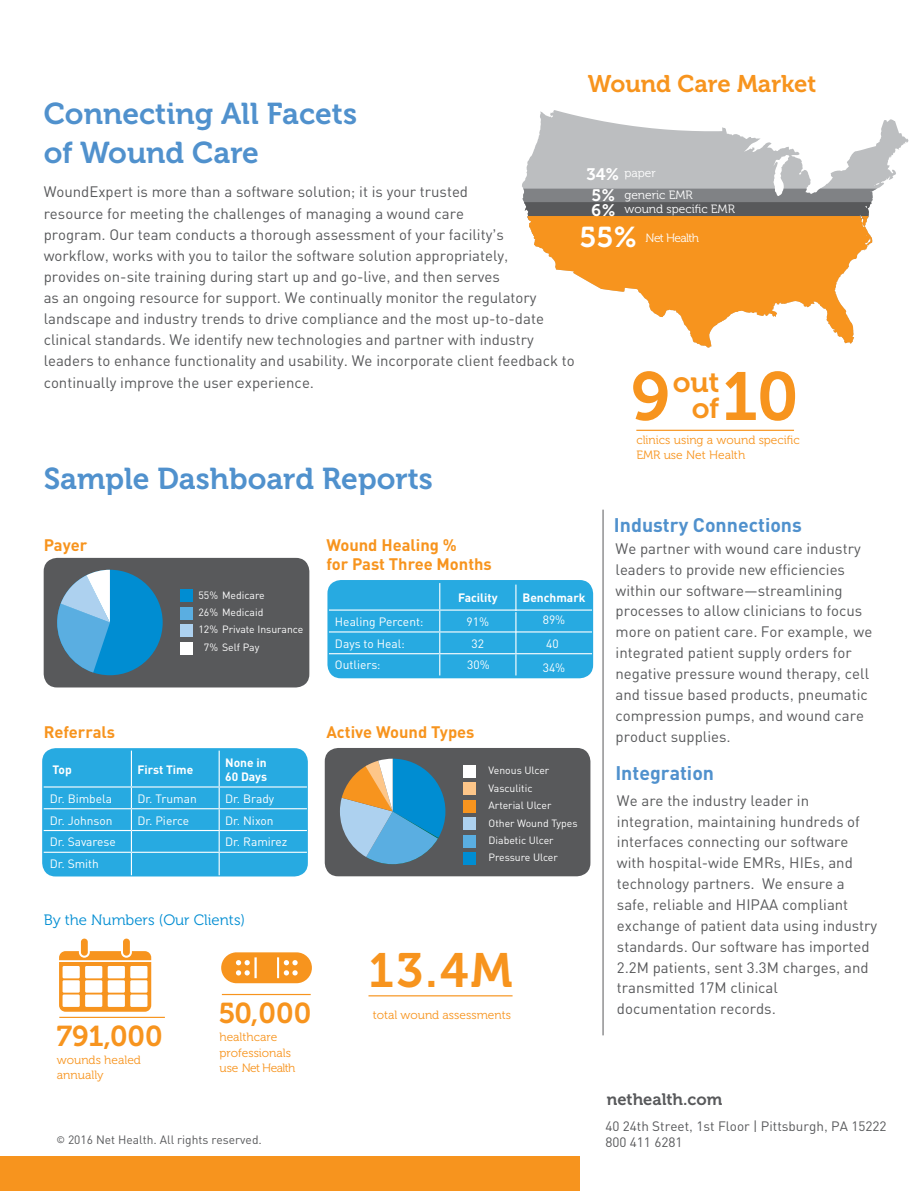
<style>
.page{position:relative;width:919px;height:1191px;background:#fff}
.page>*{position:absolute;margin:0;border:0;box-sizing:border-box;transform-origin:0 0}
.t1{font:67.65px "Museo 700";color:#f7941e}
.t2{font:48px "Museo 700";color:#f7941e}
.t3{font:30px/39px "Museo 700";color:#5091cd}
.t4{font:28.65px/25.5px "Museo 700";color:#f7941e;text-align:right}
.t5{font:28.65px "Museo 700";color:#fff}
.t6{font:24px "Museo 700";color:#f7941e}
.t7{font:700 19.5px "PNC Sans";color:#5091cd}
.t8{font:16.65px "Museo 700";color:#fff}
.t9{font:700 16.5px/19.5px "PNC Sans";color:#f7941e}
.t10{font:16.5px "Museo 700";color:#58595b}
.t11{font:15px/20.9px "PNC Sans";color:#58595b}
.t12{font:15px "Museo 300";color:#008dd2}
.t13{font:13.5px/16.2px "PNC Sans";color:#58595b}
.t14{font:12px "PNC Sans";color:#fff}
.t15{font:12px/15.1px "Museo 300";color:#f7941e}
.t16{font:700 12px/14.4px "PNC Sans";color:#fff}
.t17{font:12px "PNC Sans";color:#58595b}
.t18{font:12px "Museo 300";color:#fff}
.t19{font:12px "Museo 300";letter-spacing:-.05em;color:#fff}
.t20{font:10.5px/17.4px "PNC Sans";color:#fff}
</style>
<div class="page">
<div style="left:0;top:1156px;width:580px;height:35px;background:#f7941e"></div>
<hr style="left:368px;top:995px;width:145px;height:1px;background:#f7941e">
<svg style="left:221px;top:952px;width:91px;height:31px;background:#f8a746"></svg>
<hr style="left:222px;top:994px;width:89px;height:1px;background:#f7941e">
<hr style="left:59px;top:1017px;width:106px;height:1px;background:#f7941e">
<div style="left:81px;top:939px;width:7px;height:17px;background:#f7941e;border-radius:3px"></div>
<div style="left:123px;top:939px;width:7px;height:17px;background:#f7941e;border-radius:3px"></div>
<svg style="left:59px;top:951px;width:92px;height:61px"></svg>
<hr style="left:603px;top:510px;width:1px;height:525px;background:#58595b">
<hr style="left:636px;top:430px;width:158px;height:1px;background:#f7941e">
<div style="left:327px;top:580px;width:266px;height:98px;background:#27aae1;border-radius:13px"></div>
<hr style="left:329px;top:610px;width:111px;height:1px;background:#fff">
<hr style="left:440px;top:610px;width:76px;height:1px;background:#fff">
<hr style="left:516px;top:610px;width:76px;height:1px;background:#fff">
<hr style="left:329px;top:631px;width:111px;height:2px;background:#fff">
<hr style="left:440px;top:631px;width:76px;height:2px;background:#fff">
<hr style="left:516px;top:631px;width:76px;height:2px;background:#fff">
<hr style="left:329px;top:653px;width:111px;height:1px;background:#fff">
<hr style="left:440px;top:653px;width:76px;height:1px;background:#fff">
<svg style="left:439px;top:583px;width:1px;height:92px"></svg>
<hr style="left:516px;top:653px;width:76px;height:1px;background:#fff">
<svg style="left:515px;top:585px;width:1px;height:90px"></svg>
<div style="left:44px;top:558px;width:265px;height:129px;background:#58595b;border-radius:14px"></div>
<svg style="left:522px;top:110px;width:386px;height:133px;fill:#bcbec0"></svg>
<svg style="left:522px;top:189px;width:355px;height:31px;background:#717274"></svg>
<svg style="left:528px;top:216px;width:344px;height:132px;fill:#f7941e"></svg>
<div style="left:42px;top:748px;width:266px;height:128px;background:#27aae1;border-radius:14px"></div>
<div style="left:325px;top:748px;width:265px;height:128px;background:#58595b;border-radius:14px"></div>
<div style="left:57px;top:570px;width:106px;height:105px;background:#008dd2;border-radius:50%"></div>
<svg style="left:57px;top:570px;width:53px;height:103px"></svg>
<div style="left:180px;top:589px;width:13px;height:13px;background:#008dd2"></div>
<div style="left:180px;top:607px;width:13px;height:12px;background:#5aaee1"></div>
<div style="left:180px;top:624px;width:13px;height:13px;background:#add1ef"></div>
<div style="left:180px;top:642px;width:13px;height:12px;background:#fff"></div>
<hr style="left:131px;top:751px;width:1px;height:35px;background:#fff">
<hr style="left:219px;top:751px;width:1px;height:35px;background:#fff">
<hr style="left:44px;top:786px;width:87px;height:2px;background:#fff">
<hr style="left:131px;top:786px;width:88px;height:2px;background:#fff">
<hr style="left:219px;top:786px;width:88px;height:2px;background:#fff">
<hr style="left:44px;top:808px;width:87px;height:1px;background:#fff">
<hr style="left:131px;top:808px;width:88px;height:1px;background:#fff">
<hr style="left:219px;top:808px;width:88px;height:1px;background:#fff">
<hr style="left:44px;top:830px;width:87px;height:1px;background:#fff">
<hr style="left:131px;top:830px;width:88px;height:1px;background:#fff">
<hr style="left:219px;top:830px;width:88px;height:1px;background:#fff">
<hr style="left:44px;top:852px;width:87px;height:1px;background:#fff">
<hr style="left:131px;top:852px;width:88px;height:1px;background:#fff">
<svg style="left:131px;top:788px;width:1px;height:87px"></svg>
<hr style="left:219px;top:852px;width:88px;height:1px;background:#fff">
<svg style="left:219px;top:788px;width:1px;height:87px"></svg>
<div style="left:463px;top:765px;width:13px;height:13px;background:#fff"></div>
<div style="left:463px;top:783px;width:13px;height:12px;background:#fdc689"></div>
<div style="left:463px;top:800px;width:13px;height:13px;background:#f7941e"></div>
<div style="left:463px;top:817px;width:13px;height:13px;background:#add1ef"></div>
<div style="left:463px;top:835px;width:13px;height:12px;background:#5aaee1"></div>
<div style="left:463px;top:852px;width:13px;height:13px;background:#008dd2"></div>
<svg style="left:340px;top:759px;width:105px;height:105px"></svg>
<h3 class="t6" style="left:588px;top:71px;width:230px">Wound Care Market</h3>
<h3 class="t3" style="left:44px;top:94px;width:315px">Connecting All Facets of Wound Care</h3>
<p class="t11" style="left:44px;top:181px;width:533px">WoundExpert is more than a software solution; it is your trusted<br>resource for meeting the challenges of managing a wound care<br>program. Our team conducts a thorough assessment of your facility’s<br>workflow, works with you to tailor the software solution appropriately,<br>provides on-site training during start up and go-live, and then serves<br>as an ongoing resource for support. We continually monitor the regulatory landscape and industry trends to drive compliance and the most up-to-date clinical standards. We identify new technologies and partner with industry leaders to enhance functionality and usability. We incorporate client feedback to continually improve the user experience.</p>
<p class="t8" style="left:586px;top:165px;width:34px">34%</p>
<p class="t18" style="left:624px;top:167px;width:33px">paper</p>
<p class="t18" style="left:624px;top:202px;width:112px">wound specific EMR</p>
<p class="t8" style="left:592px;top:186px;width:25px">5%</p>
<p class="t18" style="left:624px;top:189px;width:70px">generic EMR</p>
<p class="t8" style="left:592px;top:201px;width:25px">6%</p>
<h3 class="t5" style="left:580px;top:221px;width:59px">55%</h3>
<p class="t19" style="left:646px;top:232px;width:55px">Net Health</p>
<h1 class="t1" style="left:631px;top:359px;width:40px">9</h1>
<h1 class="t1" style="left:722px;top:359px;width:78px">10</h1>
<h3 class="t4" style="left:673px;top:370px;width:48px">out of</h3>
<h3 class="t3" style="left:44px;top:460px;width:391px">Sample Dashboard Reports</h3>
<p class="t9" style="left:44px;top:534px;width:45px">Payer</p>
<p class="t20" style="left:198px;top:586px;width:68px">55% Medicare</p>
<p class="t20" style="left:198px;top:603px;width:66px">26% Medicaid</p>
<p class="t20" style="left:198px;top:621px;width:107px">12% Private Insurance</p>
<p class="t20" style="left:204px;top:638px;width:57px">7% Self Pay</p>
<p class="t9" style="left:326px;top:534px;width:167px">Wound Healing %<br>for Past Three Months</p>
<p class="t16" style="left:458px;top:589px;width:41px">Facility</p>
<p class="t16" style="left:522px;top:589px;width:65px">Benchmark</p>
<p class="t14" style="left:335px;top:614px;width:90px">Healing Percent:</p>
<p class="t14" style="left:467px;top:614px;width:24px">91%</p>
<p class="t14" style="left:543px;top:613px;width:24px">89%</p>
<p class="t14" style="left:335px;top:636px;width:71px">Days to Heal:</p>
<p class="t14" style="left:472px;top:636px;width:14px">32</p>
<p class="t14" style="left:546px;top:636px;width:14px">40</p>
<p class="t14" style="left:335px;top:658px;width:47px">Outliers:</p>
<p class="t14" style="left:467px;top:658px;width:24px">30%</p>
<p class="t14" style="left:543px;top:661px;width:24px">34%</p>
<p class="t9" style="left:44px;top:721px;width:73px">Referrals</p>
<p class="t16" style="left:52px;top:762px;width:21px">Top</p>
<p class="t16" style="left:137px;top:762px;width:57px">First Time</p>
<p class="t16" style="left:225px;top:755px;width:44px">None in<br>60 Days</p>
<p class="t14" style="left:50px;top:791px;width:64px">Dr. Bimbela</p>
<p class="t14" style="left:137px;top:791px;width:61px">Dr. Truman</p>
<p class="t14" style="left:225px;top:791px;width:51px">Dr. Brady</p>
<p class="t14" style="left:50px;top:813px;width:64px">Dr. Johnson</p>
<p class="t14" style="left:137px;top:813px;width:53px">Dr. Pierce</p>
<p class="t14" style="left:225px;top:813px;width:50px">Dr. Nixon</p>
<p class="t14" style="left:50px;top:834px;width:68px">Dr. Savarese</p>
<p class="t14" style="left:225px;top:834px;width:64px">Dr. Ramirez</p>
<p class="t14" style="left:50px;top:856px;width:51px">Dr. Smith</p>
<p class="t9" style="left:326px;top:721px;width:150px">Active Wound Types</p>
<p class="t20" style="left:489px;top:762px;width:91px">Venous Ulcer<br>Vasculitic<br>Arterial Ulcer<br>Other Wound Types<br>Diabetic Ulcer<br>Pressure Ulcer</p>
<p class="t12" style="left:44px;top:912px;width:203px">By the Numbers (Our Clients)</p>
<h3 class="t4" style="left:57px;top:1023px;width:107px">791,000</h3>
<p class="t15" style="left:57px;top:1053px;width:86px">wounds healed annually</p>
<h3 class="t4" style="left:219px;top:1001px;width:94px">50,000</h3>
<p class="t15" style="left:219px;top:1030px;width:77px">healthcare professionals use Net Health</p>
<h2 class="t2" style="left:368px;top:944px;width:146px">13.4M</h2>
<p class="t15" style="left:373px;top:1007px;width:140px">total wound assessments</p>
<p class="t17" style="left:56px;top:1132px;width:207px">© 2016 Net Health. All rights reserved.</p>
<p class="t15" style="left:636px;top:433px;width:165px;line-height:14.4px">clinics using a wound specific<br>EMR use Net Health</p>
<h3 class="t7" style="left:614px;top:512px;width:189px">Industry Connections</h3>
<p class="t11" style="left:616px;top:538px;width:258px">We partner with wound care industry leaders to provide new efficiencies within our software—streamlining processes to allow clinicians to focus more on patient care. For example, we integrated patient supply orders for negative pressure wound therapy, cell and tissue based products, pneumatic compression pumps, and wound care product supplies.</p>
<h3 class="t7" style="left:615px;top:760px;width:100px">Integration</h3>
<p class="t11" style="left:617px;top:790px;width:262px">We are the industry leader in integration, maintaining hundreds of interfaces connecting our software with hospital-wide EMRs, HIEs, and technology partners. We ensure a safe, reliable and HIPAA compliant exchange of patient data using industry standards. Our software has imported 2.2M patients, sent 3.3M charges, and transmitted 17M clinical documentation records.</p>
<p class="t10" style="left:607px;top:1090px;width:117px">nethealth.com</p>
<p class="t13" style="left:605px;top:1118px;width:283px">40 24th Street, 1st Floor | Pittsburgh, PA 15222<br>800 411 6281</p>
</div>
